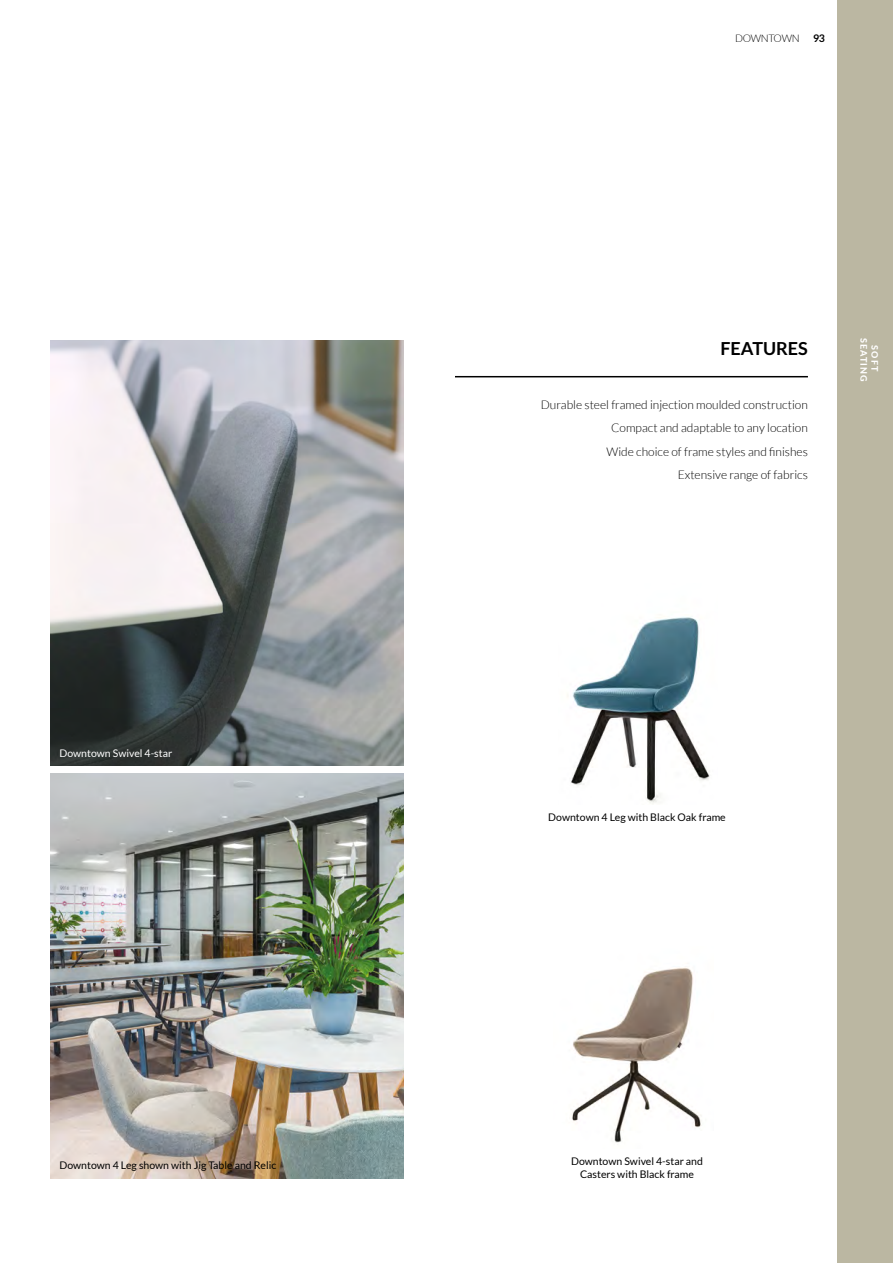
<style>
.page{position:relative;width:893px;height:1263px;background:#fff}
.page>*{position:absolute;margin:0;border:0;box-sizing:border-box;transform-origin:0 0}
.t1{font:700 18px "Lato";color:#000}
.t2{font:300 12px/23.5px "Lato";color:#000;text-align:right}
.t3{font:10.5px/13.5px "Lato";color:#000;text-align:center}
.t4{font:10.5px "Lato";color:#fff}
.t5{font:300 10.5px "Lato";letter-spacing:-.03em;color:#000}
.t6{font:700 10.5px "Lato";color:#000}
.t7{font:800 9px/10.8px "Lato";letter-spacing:.105em;color:#fff;text-align:center}
</style>
<div class="page">
<img style="left:51px;top:774px;width:353px;height:404px">
<img style="left:51px;top:340px;width:353px;height:425px">
<hr style="left:455px;top:376px;width:353px;height:1px;background:#000">
<img style="left:567px;top:617px;width:143px;height:187px">
<img style="left:572px;top:967px;width:130px;height:176px">
<div style="left:838px;top:0;width:55px;height:1263px;background:#bbb7a2"></div>
<p class="t4" style="left:60px;top:747px;width:114px">Downtown Swivel 4-star</p>
<p class="t3" style="left:60px;top:1159px;width:218px">Downtown 4 Leg shown with Jig Table and Relic</p>
<p class="t5" style="left:735px;top:33px;width:66px">DOWNTOWN</p>
<p class="t6" style="left:813px;top:33px;width:13px">93</p>
<h1 class="t1" style="left:720px;top:338px;width:89px">FEATURES</h1>
<p class="t2" style="left:541px;top:393px;width:269px">Durable steel framed injection moulded construction Compact and adaptable to any location<br>Wide choice of frame styles and finishes<br>Extensive range of fabrics</p>
<p class="t7" style="left:880px;top:338px;width:45px;rotate:90deg">SOFT<br>SEATING</p>
<p class="t3" style="left:548px;top:810px;width:179px">Downtown 4 Leg with Black Oak frame</p>
<p class="t3" style="left:571px;top:1154px;width:133px">Downtown Swivel 4-star and<br>Casters with Black frame</p>
</div>
